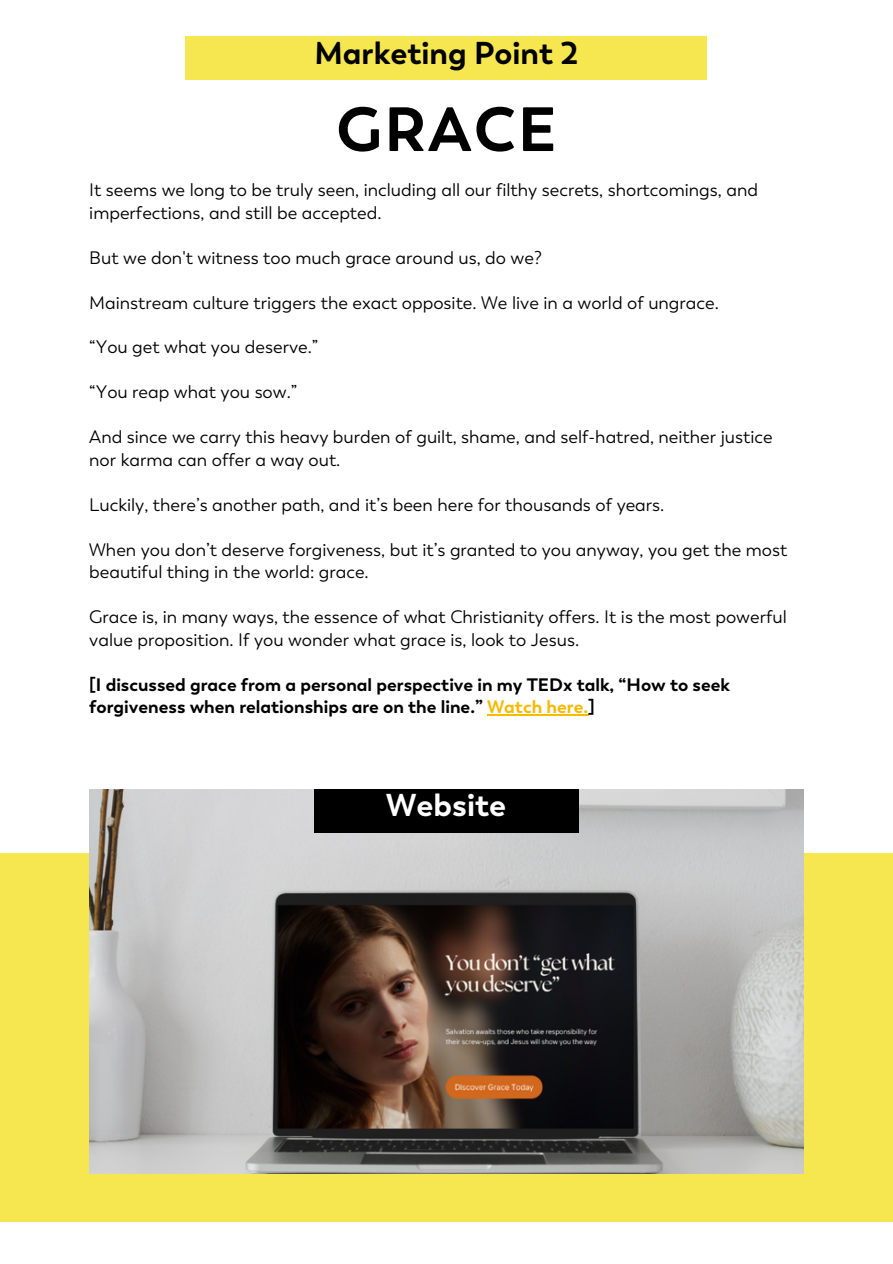
<style>
.page{position:relative;width:893px;height:1264px;background:#fff}
.page>*{position:absolute;margin:0;border:0;box-sizing:border-box;transform-origin:0 0}
.t1{font:700 62.1px "Boston";letter-spacing:.035em;color:#000}
.t2{font:700 31.5px "Boston";color:#000}
.t3{font:700 31.5px "Boston";color:#fff}
.t4{font:18px/22.5px "Boston";color:#000}
.t5{font:700 18px/22.5px "Boston";color:#000}
.s1{color:#f6ba00}
</style>
<div class="page">
<div style="left:0;top:853px;width:892px;height:368px;background:#f6e64f"></div>
<div style="left:186px;top:36px;width:521px;height:43px;background:#f6e64f"></div>
<hr style="left:487px;top:714px;width:101px;height:1px;background:#f6ba00">
<img style="left:89px;top:789px;width:714px;height:383px">
<div style="left:314px;top:789px;width:264px;height:44px;background:#000"></div>
<p class="t2" style="left:314px;top:33px;width:265px">Marketing Point 2</p>
<p class="t1" style="left:336px;top:89px;width:222px">GRACE</p>
<p class="t4" style="left:89px;top:178px;width:670px">It seems we long to be truly seen, including all our filthy secrets, shortcomings, and imperfections, and still be accepted.</p>
<p class="t4" style="left:89px;top:246px;width:454px">But we don't witness too much grace around us, do we?</p>
<p class="t4" style="left:89px;top:291px;width:631px">Mainstream culture triggers the exact opposite. We live in a world of ungrace.</p>
<p class="t4" style="left:89px;top:336px;width:230px">“You get what you deserve.”</p>
<p class="t4" style="left:89px;top:381px;width:209px">“You reap what you sow.”</p>
<p class="t4" style="left:89px;top:426px;width:684px">And since we carry this heavy burden of guilt, shame, and self-hatred, neither justice nor karma can offer a way out.</p>
<p class="t4" style="left:89px;top:493px;width:576px">Luckily, there’s another path, and it’s been here for thousands of years.</p>
<p class="t4" style="left:89px;top:538px;width:699px">When you don’t deserve forgiveness, but it’s granted to you anyway, you get the most beautiful thing in the world: grace.</p>
<p class="t4" style="left:89px;top:606px;width:699px">Grace is, in many ways, the essence of what Christianity offers. It is the most powerful value proposition. If you wonder what grace is, look to Jesus.</p>
<p class="t5" style="left:89px;top:673px;width:642px">[I discussed grace from a personal perspective in my TEDx talk, “How to seek forgiveness when relationships are on the line.” <span class="s1">Watch here.</span>]</p>
<p class="t3" style="left:386px;top:784px;width:121px">Website</p>
</div>
